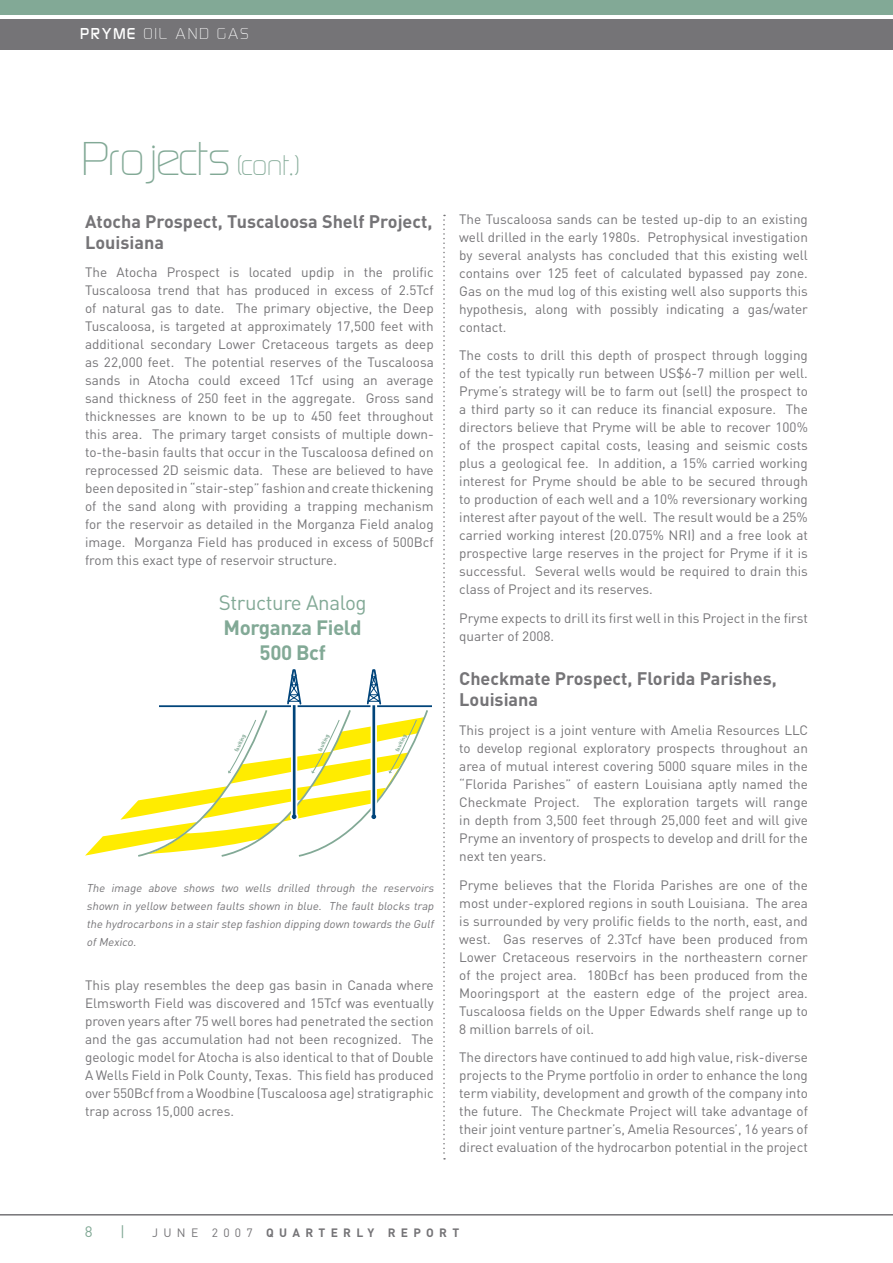
<style>
.page{position:relative;width:893px;height:1263px;background:#fff}
.page>*{position:absolute;margin:0;border:0;box-sizing:border-box;transform-origin:0 0}
.t1{font:45px "Bazouk Light S Si";color:#82a996}
.t2{font:700 20.55px/24.6px "DIN";letter-spacing:-.02em;color:#82a996;text-align:center}
.t3{font:20.55px "DIN";letter-spacing:-.02em;color:#82a996}
.t4{font:700 18px/21px "DIN";color:#757477}
.t5{font:15px "Bazouk Light S Si";letter-spacing:.14em;color:#fff}
.t6{font:15px "DIN";color:#82a996}
.t7{font:13.5px/18px "DIN";color:#757477;text-align:justify}
.t8{font:700 12px "DIN";letter-spacing:.44em;color:#757477}
.t9{font:italic 11.25px/18px "DIN";color:#757477;text-align:justify}
.t10{font:700 5.4px "DIN";color:#82a996}
.s1{font-family:"Bazouk S Si"}
.s2{font-size:27px}
.s3{font-weight:400}
</style>
<div class="page">
<div style="left:0;top:0;width:893px;height:14px;background:#82a996"></div>
<div style="left:0;top:19px;width:893px;height:31px;background:#757477"></div>
<hr style="left:0;top:1214px;width:893px;height:1px;background:#757477">
<svg style="left:443px;top:215px;width:2px;height:944px"></svg>
<hr style="left:377px;top:705px;width:54px;height:2px;background:#00447a">
<svg style="left:85px;top:669px;width:345px;height:188px"></svg>
<p class="t5" style="left:81px;top:26px;width:169px"><span class="s1">PRYME</span> OIL AND GAS</p>
<h1 class="t1" style="left:83px;top:137px;width:219px">Projects <span class="s2">(cont.)</span></h1>
<h3 class="t4" style="left:85px;top:210px;width:349px">Atocha Prospect, Tuscaloosa Shelf Project,<br>Louisiana</h3>
<p class="t7" style="left:85px;top:263px;width:350px">The Atocha Prospect is located updip in the prolific Tuscaloosa trend that has produced in excess of 2.5Tcf of natural gas to date. The primary objective, the Deep Tuscaloosa, is targeted at approximately 17,500 feet with additional secondary Lower Cretaceous targets as deep as 22,000 feet. The potential reserves of the Tuscaloosa sands in Atocha could exceed 1Tcf using an average sand thickness of 250 feet in the aggregate. Gross sand thicknesses are known to be up to 450 feet throughout this area. The primary target consists of multiple down&shy;to-the-basin faults that occur in the Tuscaloosa defined on reprocessed 2D seismic data. These are believed to have been deposited in “stair-step” fashion and create thickening of the sand along with providing a trapping mechanism for the reservoir as detailed in the Morganza Field analog image. Morganza Field has produced in excess of 500Bcf from this exact type of reservoir structure.</p>
<h2 class="t3" style="left:219px;top:590px;width:149px">Structure Analog</h2>
<h2 class="t2" style="left:224px;top:614px;width:140px">Morganza Field<br>500 Bcf</h2>
<p class="t10" style="left:236px;top:743px;width:10px;rotate:-64deg">ltin</p>
<p class="t10" style="left:320px;top:743px;width:10px;rotate:-64deg">ltin</p>
<p class="t10" style="left:397px;top:743px;width:10px;rotate:-64deg">ltin</p>
<p class="t9" style="left:86px;top:878px;width:351px">The image above shows two wells drilled through the reservoirs shown in yellow between faults shown in blue. The fault blocks trap the hydrocarbons in a stair step fashion dipping down towards the Gulf ofMexico.</p>
<p class="t7" style="left:85px;top:976px;width:350px">This play resembles the deep gas basin in Canada where Elmsworth Field was discovered and 15Tcf was eventually proven years after 75 well bores had penetrated the section and the gas accumulation had not been recognized. The geologic model for Atocha is also identical to that of Double A Wells Field in Polk County, Texas. This field has produced over 550Bcf from a Woodbine (Tuscaloosa age) stratigraphic trap across 15,000 acres.</p>
<p class="t7" style="left:459px;top:209px;width:350px">The Tuscaloosa sands can be tested up-dip to an existing well drilled in the early 1980s. Petrophysical investigation by several analysts has concluded that this existing well contains over 125 feet of calculated bypassed pay zone.<br>Gas on the mud log of this existing well also supports this hypothesis, along with possibly indicating a gas/water contact.</p>
<p class="t7" style="left:459px;top:346px;width:350px">The costs to drill this depth of prospect through logging of the test typically run between US$6-7 million per well.<br>Pryme’s strategy will be to farm out (sell) the prospect to a third party so it can reduce its financial exposure. The directors believe that Pryme will be able to recover 100% of the prospect capital costs, leasing and seismic costs plus a geological fee. In addition, a 15% carried working interest for Pryme should be able to be secured through to production of each well and a 10% reversionary working interest after payout of the well. The result would be a 25% carried working interest (20.075% NRI) and a free look at prospective large reserves in the project for Pryme if it is successful. Several wells would be required to drain this class of Project and its reserves.</p>
<p class="t7" style="left:459px;top:609px;width:350px">Pryme expects to drill its first well in this Project in the first quarter of 2008.</p>
<h3 class="t4" style="left:459px;top:667px;width:319px">Checkmate Prospect, Florida Parishes,<br>Louisiana</h3>
<p class="t7" style="left:459px;top:721px;width:350px">This project is a joint venture with Amelia Resources LLC to develop regional exploratory prospects throughout an area of mutual interest covering 5000 square miles in the “Florida Parishes” of eastern Louisiana aptly named the Checkmate Project. The exploration targets will range in depth from 3,500 feet through 25,000 feet and will give Pryme an inventory of prospects to develop and drill for the next ten years.</p>
<p class="t7" style="left:459px;top:875px;width:350px">Pryme believes that the Florida Parishes are one of the most under-explored regions in south Louisiana. The area is surrounded by very prolific fields to the north, east, and west. Gas reserves of 2.3Tcf have been produced from Lower Cretaceous reservoirs in the northeastern corner of the project area. 180Bcf has been produced from the Mooringsport at the eastern edge of the project area.<br>Tuscaloosa fields on the Upper Edwards shelf range up to 8 million barrels of oil.</p>
<p class="t7" style="left:459px;top:1048px;width:350px">The directors have continued to add high value, risk-diverse projects to the Pryme portfolio in order to enhance the long term viability, development and growth of the company into the future. The Checkmate Project will take advantage of their joint venture partner’s, Amelia Resources’, 16 years of direct evaluation of the hydrocarbon potential in the project</p>
<p class="t6" style="left:120px;top:1222px;width:6px">|</p>
<p class="t8" style="left:152px;top:1225px;width:309px"><span class="s3">JUNE 2007</span> QUARTERLY REPORT</p>
</div>
